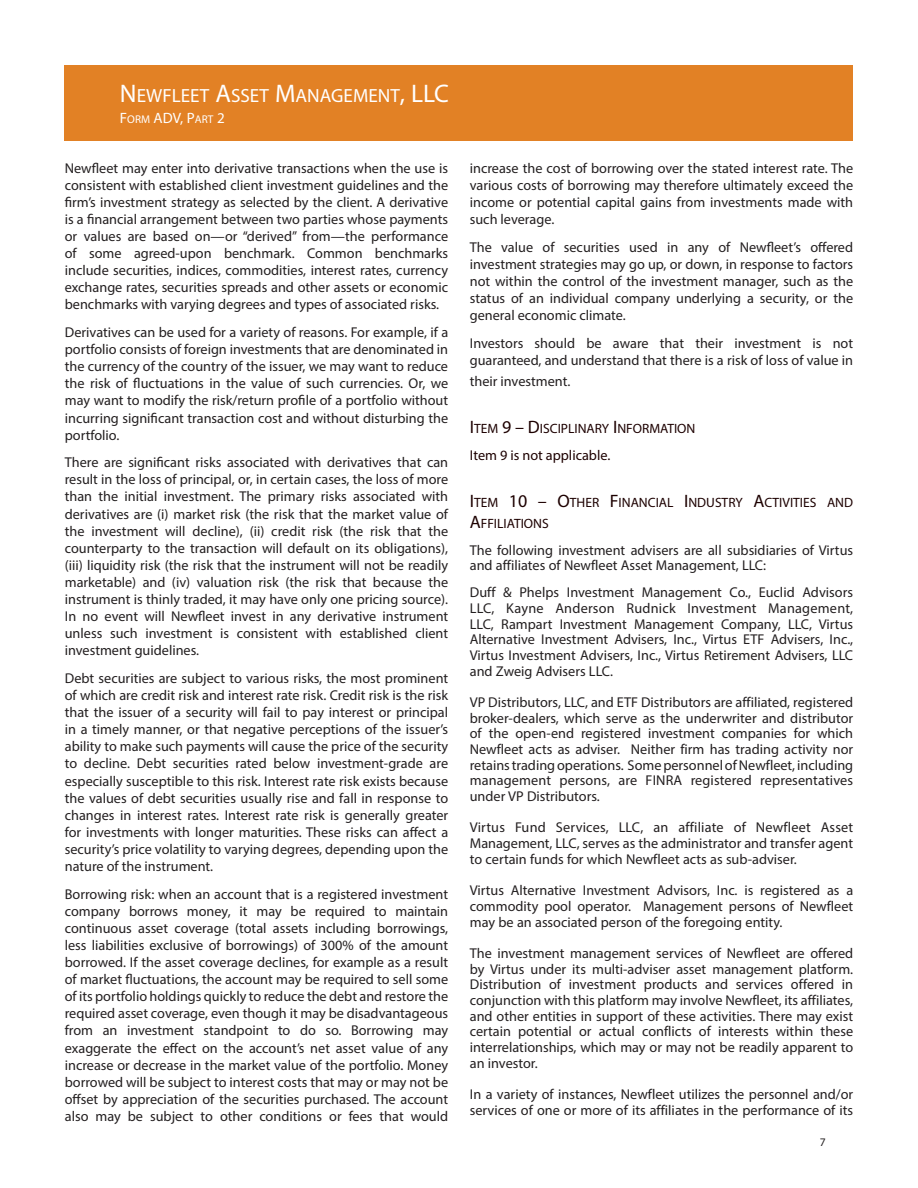
<style>
.page{position:relative;width:918px;height:1188px;background:#fff}
.page>*{position:absolute;margin:0;border:0;box-sizing:border-box;transform-origin:0 0}
.t1{font:19.2px "Myriad Pro";color:#fff}
.t2{font:15px "Myriad Pro";color:#fff}
.t3{font:14.25px/17.1px "Myriad Pro";color:#231f20;text-align:justify}
.t4{font:14.25px "Myriad Pro";color:#1d0100}
.t5{font:13.5px/21.6px "Myriad Pro";color:#1d0100}
.t6{font:11.55px "Myriad Pro";color:#231f20}
.s1{font-size:25.5px}
.s2{font-size:11.25px}
.s3{font-size:18px}
</style>
<div class="page">
<div style="left:65px;top:65px;width:788px;height:75px;background:#e28125"></div>
<h1 class="t1" style="left:120px;top:83px;width:331px"><span class="s1">N</span> EWFLEET <span class="s1">A</span>SSET <span class="s1">M</span>ANAGEMENT<span class="s1">, LLC</span></h1>
<p class="t2" style="left:120px;top:108px;width:106px">F<span class="s2">ORM</span> ADV, P<span class="s2">ART</span> 2</p>
<p class="t3" style="left:65px;top:159px;width:385px">Newfleet may enter into derivative transactions when the use is consistent with established client investment guidelines and the firm’s investment strategy as selected by the client. A derivative is a financial arrangement between two parties whose payments or values are based on—or “derived” from—the performance of some agreed-upon benchmark. Common benchmarks include securities, indices, commodities, interest rates, currency exchange rates, securities spreads and other assets or economic benchmarks with varying degrees and types of associated risks.</p>
<p class="t3" style="left:65px;top:324px;width:385px">Derivatives can be used for a variety of reasons. For example, if a portfolio consists of foreign investments that are denominated in the currency of the country of the issuer, we may want to reduce the risk of fluctuations in the value of such currencies. Or, we may want to modify the risk/return profile of a portfolio without incurring significant transaction cost and without disturbing the portfolio.</p>
<p class="t3" style="left:65px;top:454px;width:385px">There are significant risks associated with derivatives that can result in the loss of principal, or, in certain cases, the loss of more than the initial investment. The primary risks associated with derivatives are (i) market risk (the risk that the market value of the investment will decline), (ii) credit risk (the risk that the counterparty to the transaction will default on its obligations), (iii) liquidity risk (the risk that the instrument will not be readily marketable) and (iv) valuation risk (the risk that because the instrument is thinly traded, it may have only one pricing source).<br>In no event will Newfleet invest in any derivative instrument unless such investment is consistent with established client investment guidelines.</p>
<p class="t3" style="left:65px;top:669px;width:385px">Debt securities are subject to various risks, the most prominent of which are credit risk and interest rate risk. Credit risk is the risk that the issuer of a security will fail to pay interest or principal in a timely manner, or that negative perceptions of the issuer’s ability to make such payments will cause the price of the security to decline. Debt securities rated below investment-grade are especially susceptible to this risk. Interest rate risk exists because the values of debt securities usually rise and fall in response to changes in interest rates. Interest rate risk is generally greater for investments with longer maturities. These risks can affect a security’s price volatility to varying degrees, depending upon the nature of the instrument.</p>
<p class="t3" style="left:65px;top:885px;width:385px">Borrowing risk: when an account that is a registered investment company borrows money, it may be required to maintain continuous asset coverage (total assets including borrowings, less liabilities exclusive of borrowings) of 300% of the amount borrowed. If the asset coverage declines, for example as a result of market fluctuations, the account may be required to sell some of its portfolio holdings quickly to reduce the debt and restore the required asset coverage, even though it may be disadvantageous from an investment standpoint to do so. Borrowing may exaggerate the effect on the account’s net asset value of any increase or decrease in the market value of the portfolio. Money borrowed will be subject to interest costs that may or may not be offset by appreciation of the securities purchased. The account also may be subject to other conditions or fees that would</p>
<p class="t3" style="left:470px;top:159px;width:385px">increase the cost of borrowing over the stated interest rate. The various costs of borrowing may therefore ultimately exceed the income or potential capital gains from investments made with such leverage.</p>
<p class="t3" style="left:470px;top:238px;width:385px">The value of securities used in any of Newfleet’s offered investment strategies may go up, or down, in response to factors not within the control of the investment manager, such as the status of an individual company underlying a security, or the general economic climate.</p>
<p class="t3" style="left:470px;top:334px;width:385px">Investors should be aware that their investment is not guaranteed, and understand that there is a risk of loss of value in</p>
<p class="t3" style="left:470px;top:373px;width:102px">their investment.</p>
<p class="t5" style="left:470px;top:417px;width:227px"><span class="s3">I</span>TEM <span class="s3">9 – D</span>ISCI PLINARY <span class="s3">I</span>NFORMATION</p>
<p class="t4" style="left:470px;top:447px;width:142px">Item 9 is not applicable.</p>
<p class="t5" style="left:470px;top:491px;width:383px"><span class="s3">I</span>TEM <span class="s3">10 – O</span>THER <span class="s3">F</span> INANCIAL <span class="s3">I</span>NDUSTRY <span class="s3">A</span>CTIVITIES AND<br><span class="s3">A</span>FFILIATIONS</p>
<p class="t3" style="left:470px;top:542px;width:385px;line-height:15.8px">The following investment advisers are all subsidiaries of Virtus and affiliates of Newfleet Asset Management, LLC:</p>
<p class="t3" style="left:470px;top:585px;width:385px;line-height:15.6px">Duff &amp; Phelps Investment Management Co., Euclid Advisors LLC, Kayne Anderson Rudnick Investment Management, LLC, Rampart Investment Management Company, LLC, Virtus Alternative Investment Advisers, Inc., Virtus ETF Advisers, Inc., Virtus Investment Advisers, Inc., Virtus Retirement Advisers, LLC and Zweig Advisers LLC.</p>
<p class="t3" style="left:470px;top:694px;width:385px;line-height:15.8px">VP Distributors, LLC, and ETF Distributors are affiliated, registered broker-dealers, which serve as the underwriter and distributor of the open-end registered investment companies for which Newfleet acts as adviser. Neither firm has trading activity nor retains trading operations. Some personnel of Newfleet, including management persons, are FINRA registered representatives under VP Distributors.</p>
<p class="t3" style="left:470px;top:820px;width:385px;line-height:15.8px">Virtus Fund Services, LLC, an affiliate of Newfleet Asset Management, LLC, serves as the administrator and transfer agent to certain funds for which Newfleet acts as sub-adviser.</p>
<p class="t3" style="left:470px;top:882px;width:385px;line-height:15.8px">Virtus Alternative Investment Advisors, Inc. is registered as a commodity pool operator. Management persons of Newfleet may be an associated person of the foregoing entity.</p>
<p class="t3" style="left:470px;top:945px;width:385px;line-height:15.6px">The investment management services of Newfleet are offered by Virtus under its multi-adviser asset management platform.<br>Distribution of investment products and services offered in conjunction with this platform may involve Newfleet, its affiliates, and other entities in support of these activities. There may exist certain potential or actual conflicts of interests within these interrelationships, which may or may not be readily apparent to an investor.</p>
<p class="t3" style="left:470px;top:1086px;width:385px;line-height:15.6px">In a variety of instances, Newfleet utilizes the personnel and/or services of one or more of its affiliates in the performance of its</p>
<p class="t6" style="left:820px;top:1135px;width:7px">7</p>
</div>
